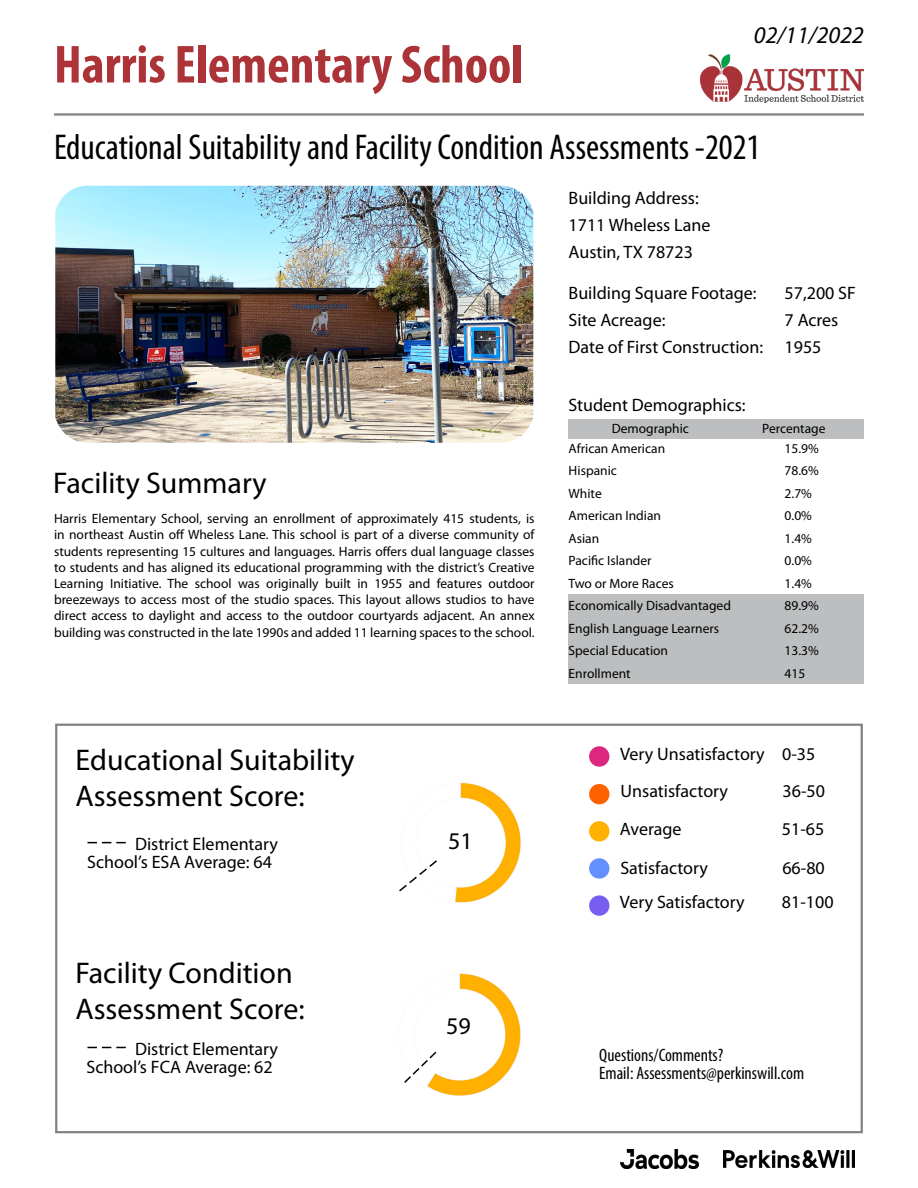
<style>
.page{position:relative;width:918px;height:1188px;background:#fff}
.page>*{position:absolute;margin:0;border:0;box-sizing:border-box;transform-origin:0 0}
.t1{font:700 condensed 54px "Myriad Pro";color:#ac3438}
.t2{font:condensed 36px "Myriad Pro";color:#000}
.t3{font:30px/36px "Myriad Pro";color:#000}
.t4{font:italic 24px "Myriad Pro";color:#000}
.t5{font:24px "Myriad Pro";color:#000}
.t6{font:18px/27px "Myriad Pro";color:#000}
.t7{font:condensed 18px/18px "Myriad Pro";color:#000}
.t8{font:13.5px/16.2px "Myriad Pro";color:#000;text-align:justify}
</style>
<div class="page">
<div style="left:568px;top:420px;width:296px;height:19px;background:#bcbec0"></div>
<div style="left:568px;top:594px;width:296px;height:90px;background:#bcbec0"></div>
<img style="left:701px;top:54px;width:162px;height:48px">
<hr style="left:54px;top:113px;width:810px;height:3px;background:#808285">
<img style="left:55px;top:186px;width:478px;height:257px">
<svg style="left:55px;top:723px;width:808px;height:411px"></svg>
<svg style="left:397px;top:859px;width:42px;height:34px"></svg>
<svg style="left:87px;top:842px;width:39px;height:1px"></svg>
<svg style="left:403px;top:1050px;width:35px;height:34px"></svg>
<svg style="left:87px;top:1047px;width:39px;height:1px"></svg>
<div style="left:589px;top:746px;width:20px;height:21px;background:#dc267f;border-radius:50%"></div>
<div style="left:589px;top:784px;width:20px;height:20px;background:#fe6100;border-radius:50%"></div>
<div style="left:589px;top:821px;width:20px;height:20px;background:#ffb000;border-radius:50%"></div>
<div style="left:589px;top:858px;width:20px;height:21px;background:#648fff;border-radius:50%"></div>
<div style="left:589px;top:895px;width:20px;height:21px;background:#785ef0;border-radius:50%"></div>
<img style="left:621px;top:1150px;width:78px;height:19px">
<img style="left:723px;top:1151px;width:131px;height:16px">
<h1 class="t1" style="left:54px;top:31px;width:471px">Harris Elementary School</h1>
<h3 class="t4" style="left:754px;top:20px;width:112px">02/11/2022</h3>
<h2 class="t2" style="left:54px;top:126px;width:708px">Educational Suitability and Facility Condition Assessments -2021</h2>
<h3 class="t6" style="left:569px;top:184px;width:143px">Building Address:<br>1711 Wheless Lane<br>Austin, TX 78723</h3>
<h3 class="t6" style="left:569px;top:279px;width:190px">Building Square Footage:</h3>
<h3 class="t6" style="left:785px;top:279px;width:73px">57,200 SF</h3>
<h3 class="t6" style="left:569px;top:306px;width:98px">Site Acreage:</h3>
<h3 class="t6" style="left:569px;top:306px;width:271px;text-indent:216px">7 Acres<br>Date of First Construction: 1955</h3>
<h3 class="t6" style="left:568px;top:391px;width:179px">Student Demographics:</h3>
<h3 class="t3" style="left:53px;top:465px;width:215px">Facility Summary</h3>
<p class="t8" style="left:54px;top:510px;width:482px">Harris Elementary School, serving an enrollment of approximately 415 students, is in northeast Austin off Wheless Lane. This school is part of a diverse community of students representing 15 cultures and languages. Harris offers dual language classes to students and has aligned its educational programming with the district’s Creative Learning Initiative. The school was originally built in 1955 and features outdoor breezeways to access most of the studio spaces. This layout allows studios to have direct access to daylight and access to the outdoor courtyards adjacent. An annex building was constructed in the late 1990s and added 11 learning spaces to the school.</p>
<h3 class="t3" style="left:76px;top:742px;width:281px">Educational Suitability<br>Assessment Score:</h3>
<h3 class="t6" style="left:87px;top:834px;width:192px;line-height:18px;text-indent:48px">District Elementary<br>School’s ESA Average: 64</h3>
<h3 class="t3" style="left:76px;top:954px;width:231px">Facility Condition<br>Assessment Score:</h3>
<h3 class="t6" style="left:86px;top:1039px;width:193px;line-height:18px;text-align:right">District Elementary<br>School’s FCA Average: 62</h3>
<h3 class="t5" style="left:448px;top:826px;width:26px">51</h3>
<h3 class="t5" style="left:446px;top:1011px;width:26px">59</h3>
<p class="t8" style="left:612px;top:421px;width:79px">Demographic</p>
<p class="t8" style="left:762px;top:421px;width:65px">Percentage</p>
<p class="t8" style="left:569px;top:440px;width:98px">African American</p>
<p class="t8" style="left:785px;top:440px;width:36px">15.9%</p>
<p class="t8" style="left:569px;top:463px;width:50px">Hispanic</p>
<p class="t8" style="left:785px;top:463px;width:36px">78.6%</p>
<p class="t8" style="left:569px;top:485px;width:35px">White</p>
<p class="t8" style="left:785px;top:485px;width:29px">2.7%</p>
<p class="t8" style="left:569px;top:508px;width:94px">American Indian</p>
<p class="t8" style="left:785px;top:508px;width:29px">0.0%</p>
<p class="t8" style="left:569px;top:530px;width:32px">Asian</p>
<p class="t8" style="left:785px;top:530px;width:29px">1.4%</p>
<p class="t8" style="left:569px;top:553px;width:85px">Pacific Islander</p>
<p class="t8" style="left:785px;top:553px;width:29px">0.0%</p>
<p class="t8" style="left:569px;top:575px;width:107px">Two or More Races</p>
<p class="t8" style="left:785px;top:575px;width:29px">1.4%</p>
<p class="t8" style="left:569px;top:598px;width:164px">Economically Disadvantaged</p>
<p class="t8" style="left:785px;top:598px;width:36px">89.9%</p>
<p class="t8" style="left:569px;top:620px;width:152px">English Language Learners</p>
<p class="t8" style="left:785px;top:620px;width:36px">62.2%</p>
<p class="t8" style="left:569px;top:643px;width:101px">Special Education</p>
<p class="t8" style="left:785px;top:643px;width:36px">13.3%</p>
<p class="t8" style="left:569px;top:665px;width:64px">Enrollment</p>
<p class="t8" style="left:785px;top:665px;width:22px">415</p>
<h3 class="t6" style="left:620px;top:736px;width:197px;line-height:37px">Very Unsatisfactory 0-35<br>Unsatisfactory</h3>
<h3 class="t6" style="left:783px;top:778px;width:44px">36-50</h3>
<h3 class="t6" style="left:620px;top:815px;width:63px">Average</h3>
<h3 class="t6" style="left:782px;top:815px;width:44px">51-65</h3>
<h3 class="t6" style="left:620px;top:854px;width:89px">Satisfactory</h3>
<h3 class="t6" style="left:782px;top:854px;width:44px">66-80</h3>
<h3 class="t6" style="left:620px;top:888px;width:126px">Very Satisfactory</h3>
<h3 class="t6" style="left:782px;top:888px;width:53px">81-100</h3>
<h3 class="t7" style="left:599px;top:1046px;width:206px">Questions/Comments?<br>Email: Assessments@perkinswill.com</h3>
</div>
